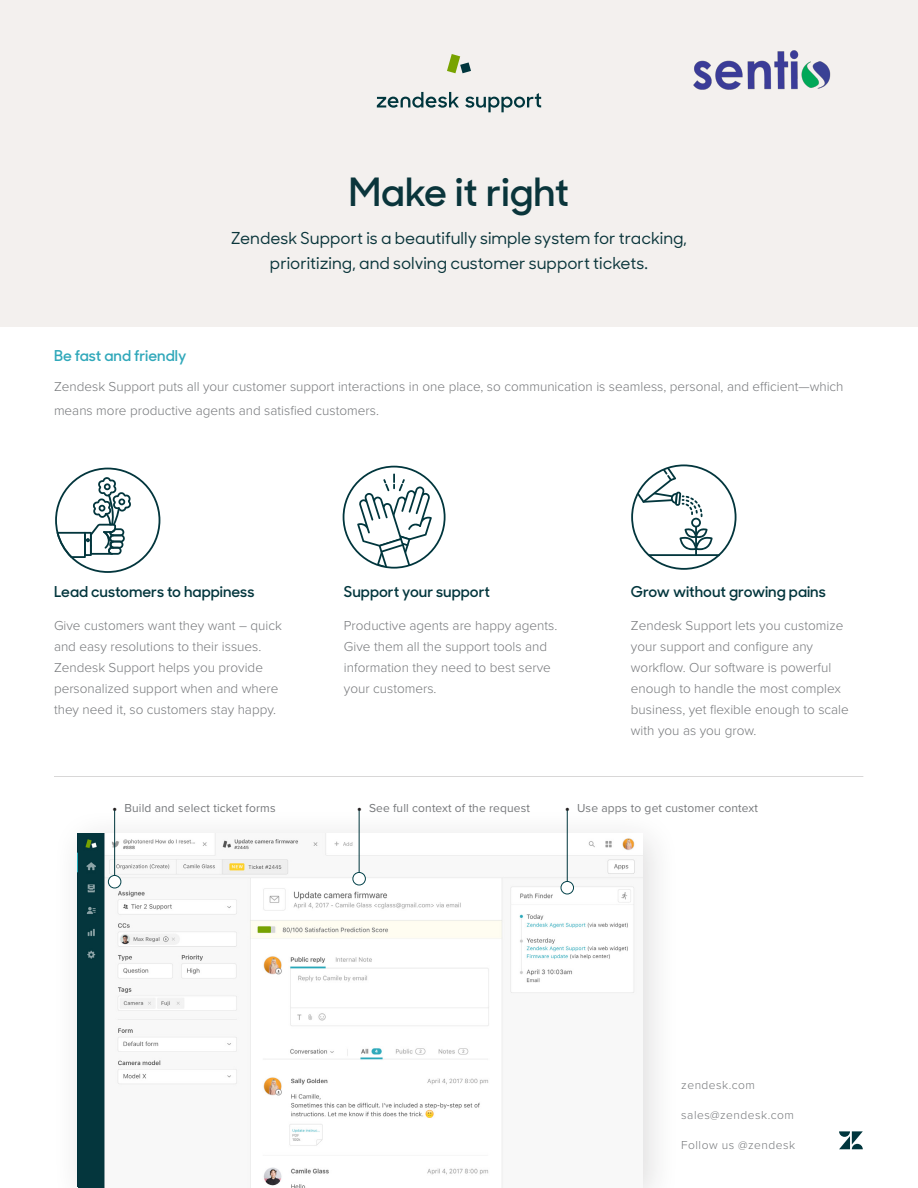
<style>
.page{position:relative;width:918px;height:1188px;background:#fff}
.page>*{position:absolute;margin:0;border:0;box-sizing:border-box;transform-origin:0 0}
.t1{font:600 39px "Sharp Sans No 1";letter-spacing:.005em;color:#0a353b}
.t2{font:500 16.5px/25.5px "Sharp Sans No 1";color:#0a353b;text-align:center}
.t3{font:600 15px "Sharp Sans No 1";color:#03363d}
.t4{font:600 15px "Sharp Sans No 1";color:#30a8ba}
.t5{font:300 13.5px/21px "Proxima Nova";color:#76787b}
.t6{font:12px "Proxima Nova";letter-spacing:.01em;color:#76787b}
.t7{font:300 12px "Proxima Nova";letter-spacing:.04em;color:#76787b}
.s1{font-family:"Minion Pro";color:#231f20}
</style>
<div class="page">
<svg style="left:839px;top:1131px;width:24px;height:18px"></svg>
<div style="left:51px;top:807px;width:630px;height:381px;background:#231f20;opacity:.15"></div>
<div style="left:0;top:0;width:918px;height:327px;background:#f3f0ee"></div>
<svg style="left:377px;top:92px;width:82px;height:16px"></svg>
<svg style="left:465px;top:93px;width:76px;height:19px"></svg>
<svg style="left:447px;top:54px;width:24px;height:19px"></svg>
<img style="left:78px;top:833px;width:565px;height:355px">
<hr style="left:567px;top:810px;width:1px;height:78px;background:#00363d">
<div style="left:561px;top:881px;width:13px;height:13px;background:#fff;border-radius:50%"></div>
<div style="left:561px;top:881px;width:13px;height:13px;border:1px solid #03424a;border-radius:50%"></div>
<hr style="left:359px;top:810px;width:1px;height:70px;background:#00363d">
<div style="left:353px;top:872px;width:12px;height:13px;background:#fff;border-radius:50%"></div>
<div style="left:353px;top:872px;width:13px;height:13px;border:1px solid #03424a;border-radius:50%"></div>
<hr style="left:114px;top:810px;width:1px;height:78px;background:#00363d">
<div style="left:108px;top:875px;width:13px;height:13px;background:#fff;border-radius:50%"></div>
<div style="left:108px;top:875px;width:13px;height:13px;border:1px solid #03424a;border-radius:50%"></div>
<hr style="left:54px;top:776px;width:809px;height:1px;background:#231f20">
<svg style="left:55px;top:468px;width:105px;height:105px"></svg>
<svg style="left:343px;top:466px;width:103px;height:103px"></svg>
<svg style="left:631px;top:464px;width:106px;height:106px"></svg>
<img style="left:693px;top:51px;width:138px;height:39px">
<p class="t4" style="left:54px;top:344px;width:134px">Be fast and friendly</p>
<p class="t1" style="left:349px;top:162px;width:222px">Make it right</p>
<p class="t2" style="left:231px;top:224px;width:458px">Zendesk Support is a beautifully simple system for tracking, prioritizing, and solving customer support tickets.</p>
<p class="t5" style="left:54px;top:375px;width:791px;line-height:24px">Zendesk Support puts all your customer support interactions in one place, so communication is seamless, personal, and efficient—which means more productive agents and satisfied customers.</p>
<p class="t3" style="left:54px;top:580px;width:202px">Lead customers to happiness</p>
<p class="t5" style="left:54px;top:615px;width:229px">Give customers want they want – quick and easy resolutions to their issues.<br>Zendesk Support helps you provide personalized support when and where they need it, so customers stay happy.</p>
<p class="t3" style="left:344px;top:580px;width:148px">Support your support</p>
<p class="t5" style="left:344px;top:615px;width:215px">Productive agents are happy agents.<br>Give them all the support tools and information they need to best serve your customers.</p>
<p class="t3" style="left:631px;top:580px;width:196px">Grow without growing pains</p>
<p class="t5" style="left:631px;top:615px;width:219px">Zendesk Support lets you customize your support and configure any workflow. Our software is powerful enough to handle the most complex business, yet flexible enough to scale with you as you grow.</p>
<p class="t6" style="left:112px;top:801px;width:165px"><span class="s1">•</span> Build and select ticket forms</p>
<p class="t6" style="left:357px;top:801px;width:174px"><span class="s1">•</span> See full context of the request</p>
<p class="t6" style="left:565px;top:801px;width:194px"><span class="s1">•</span> Use apps to get customer context</p>
<p class="t7" style="left:681px;top:1078px;width:75px">zendesk.com</p>
<p class="t7" style="left:681px;top:1108px;width:114px">sales@zendesk.com</p>
<p class="t7" style="left:681px;top:1138px;width:115px">Follow us @zendesk</p>
</div>
